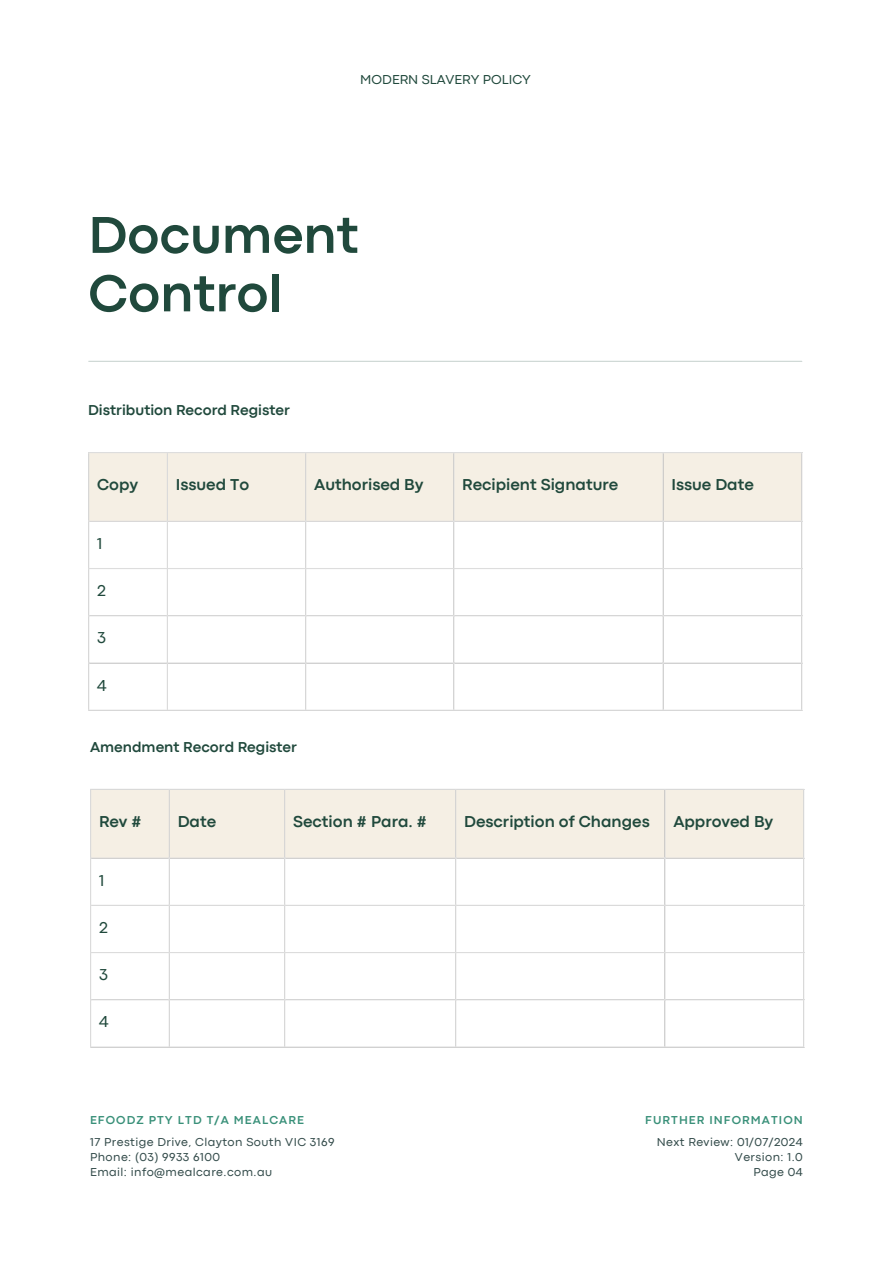
<style>
.page{position:relative;width:893px;height:1264px;background:#fff}
.page>*{position:absolute;margin:0;border:0;box-sizing:border-box;transform-origin:0 0}
.t1{font:700 54px/58.5px "Codec Pro";color:#20493c}
.t2{font:700 16.5px "Codec Pro";color:#20493c}
.t3{font:16.5px "Codec Pro";color:#20493c}
.t4{font:700 15px "Codec Pro";color:#20493c}
.t5{font:13.5px "Codec Pro";color:#20493c}
.t6{font:12px/15px "Codec Pro";letter-spacing:.035em;color:#344c4b}
.t7{font:700 12px "Codec Pro";letter-spacing:.09em;color:#399079}
</style>
<div class="page">
<hr style="left:89px;top:361px;width:712px;height:1px;background:#20493c">
<div style="left:89px;top:453px;width:712px;height:68px;background:#f5efe4"></div>
<hr style="left:88px;top:453px;width:1px;height:256px;background:#ddd">
<hr style="left:167px;top:453px;width:1px;height:256px;background:#ddd">
<hr style="left:305px;top:453px;width:1px;height:256px;background:#ddd">
<hr style="left:453px;top:453px;width:1px;height:256px;background:#ddd">
<hr style="left:662px;top:453px;width:1px;height:256px;background:#ddd">
<hr style="left:801px;top:453px;width:1px;height:256px;background:#ddd">
<hr style="left:88px;top:452px;width:714px;height:1px;background:#ddd">
<hr style="left:88px;top:521px;width:714px;height:1px;background:#ddd">
<hr style="left:88px;top:568px;width:714px;height:1px;background:#ddd">
<hr style="left:88px;top:615px;width:714px;height:1px;background:#ddd">
<hr style="left:88px;top:662px;width:714px;height:1px;background:#ddd">
<hr style="left:88px;top:709px;width:714px;height:1px;background:#ddd">
<div style="left:91px;top:790px;width:712px;height:67px;background:#f5efe4"></div>
<hr style="left:90px;top:790px;width:1px;height:256px;background:#ddd">
<hr style="left:169px;top:790px;width:1px;height:256px;background:#ddd">
<hr style="left:284px;top:790px;width:1px;height:256px;background:#ddd">
<hr style="left:455px;top:790px;width:1px;height:256px;background:#ddd">
<hr style="left:664px;top:790px;width:1px;height:256px;background:#ddd">
<hr style="left:803px;top:790px;width:1px;height:256px;background:#ddd">
<hr style="left:90px;top:788px;width:714px;height:2px;background:#ddd">
<hr style="left:90px;top:857px;width:714px;height:1px;background:#ddd">
<hr style="left:90px;top:904px;width:714px;height:1px;background:#ddd">
<hr style="left:90px;top:952px;width:714px;height:1px;background:#ddd">
<hr style="left:90px;top:999px;width:714px;height:1px;background:#ddd">
<hr style="left:90px;top:1046px;width:714px;height:1px;background:#ddd">
<p class="t5" style="left:360px;top:75px;width:172px">MODERN SLAVERY POLICY</p>
<h1 class="t1" style="left:88px;top:210px;width:272px">Document<br>Control</h1>
<p class="t4" style="left:88px;top:405px;width:203px">Distribution Record Register</p>
<h2 class="t2" style="left:97px;top:479px;width:43px">Copy</h2>
<h2 class="t2" style="left:176px;top:479px;width:75px">Issued To</h2>
<h2 class="t2" style="left:314px;top:479px;width:111px">Authorised By</h2>
<h2 class="t2" style="left:462px;top:479px;width:157px">Recipient Signature</h2>
<h2 class="t2" style="left:671px;top:479px;width:84px">Issue Date</h2>
<h2 class="t3" style="left:97px;top:537px;width:7px">1</h2>
<h2 class="t3" style="left:97px;top:584px;width:10px">2</h2>
<h2 class="t3" style="left:97px;top:632px;width:10px">3</h2>
<h2 class="t3" style="left:97px;top:679px;width:11px">4</h2>
<p class="t4" style="left:90px;top:741px;width:208px">Amendment Record Register</p>
<h2 class="t2" style="left:99px;top:815px;width:44px">Rev #</h2>
<h2 class="t2" style="left:178px;top:815px;width:40px">Date</h2>
<h2 class="t2" style="left:293px;top:815px;width:135px">Section # Para. #</h2>
<h2 class="t2" style="left:464px;top:815px;width:187px">Description of Changes</h2>
<h2 class="t2" style="left:673px;top:815px;width:101px">Approved By</h2>
<h2 class="t3" style="left:99px;top:874px;width:7px">1</h2>
<h2 class="t3" style="left:99px;top:921px;width:10px">2</h2>
<h2 class="t3" style="left:99px;top:968px;width:10px">3</h2>
<h2 class="t3" style="left:99px;top:1016px;width:11px">4</h2>
<p class="t7" style="left:90px;top:1115px;width:215px">EFOODZ PTY LTD T/A MEALCARE</p>
<p class="t6" style="left:90px;top:1135px;width:246px">17 Prestige Drive, Clayton South VIC 3169<br>Phone: (03) 9933 6100<br>Email: info@mealcare.com.au</p>
<p class="t7" style="left:645px;top:1115px;width:159px">FURTHER INFORMATION</p>
<p class="t6" style="left:656px;top:1135px;width:147px;text-align:right">Next Review: 01/07/2024<br>Version: 1.0<br>Page 04</p>
</div>
